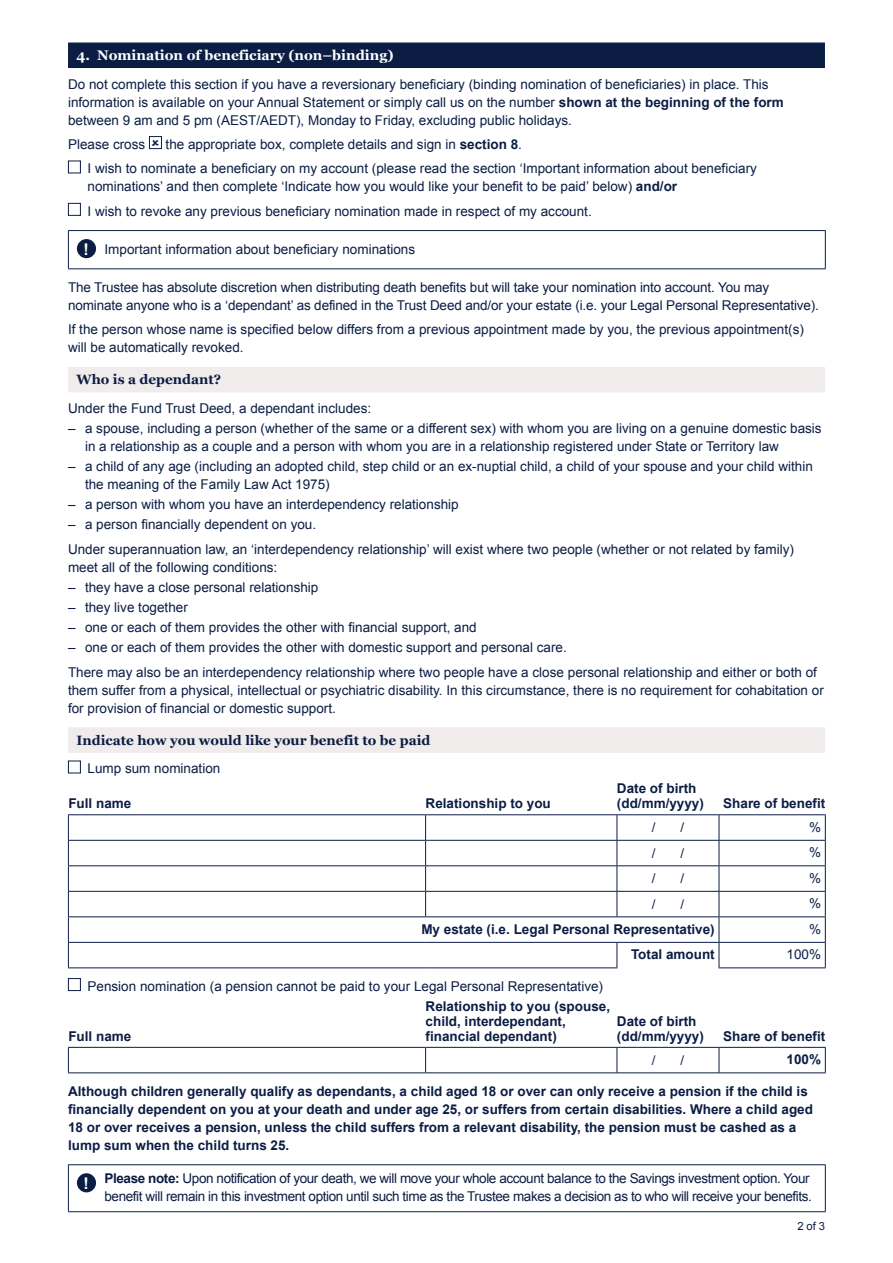
<style>
.page{position:relative;width:893px;height:1263px;background:#fff}
.page>*{position:absolute;margin:0;border:0;box-sizing:border-box;transform-origin:0 0}
.Symbol{font:700 16.2px "Arial";color:#fff}
.Section_heading_L1{font:700 13.8px "Georgia";color:#fff}
.Body_copy{font:13.5px/18px "Arial";color:#0c1d44}
.Body_copy_bold{font:700 13.5px/18px "Arial";color:#0c1d44}
.Body_copy-2{font:13.5px/18px "Arial";letter-spacing:-.03em;color:#0c1d44}
.Field_heading{font:700 13.5px/15px "Arial";color:#0c1d44}
.Section_subheading_L2{font:700 13.5px "Georgia";color:#0c1d44}
.Field_copy{font:700 13.5px "Arial";color:#0c1d44}
.Field_date_slashes{font:13.5px "Arial";color:#0c1d44}
.Field_copy-2{font:13.5px "Arial";color:#0c1d44}
.t1{font:11.25px "Arial";color:#0c1d44}
.s1{font-weight:700}
</style>
<div class="page">
<div style="left:68px;top:43px;width:757px;height:25px;background:#0c1d44"></div>
<div style="left:68px;top:367px;width:757px;height:25px;background:#f0eceb"></div>
<div style="left:68px;top:727px;width:757px;height:26px;background:#f0eceb"></div>
<div style="left:149px;top:136px;width:13px;height:13px;border:1px solid #0c1d44"></div>
<div style="left:68px;top:161px;width:13px;height:12px;border:1px solid #0c1d44"></div>
<div style="left:68px;top:203px;width:13px;height:13px;border:1px solid #0c1d44"></div>
<svg style="left:68px;top:230px;width:28px;height:1px"></svg>
<hr style="left:68px;top:231px;width:1px;height:37px;background:#0c1d44">
<svg style="left:68px;top:268px;width:28px;height:1px"></svg>
<hr style="left:96px;top:230px;width:730px;height:1px;background:#0c1d44">
<hr style="left:825px;top:231px;width:1px;height:37px;background:#0c1d44">
<hr style="left:96px;top:268px;width:730px;height:1px;background:#0c1d44">
<div style="left:77px;top:239px;width:19px;height:19px;background:#0c1d44;border-radius:50%"></div>
<div style="left:68px;top:761px;width:13px;height:12px;border:1px solid #0c1d44"></div>
<hr style="left:68px;top:967px;width:358px;height:1px;background:#0c1d44">
<hr style="left:426px;top:967px;width:191px;height:1px;background:#0c1d44">
<hr style="left:719px;top:967px;width:107px;height:1px;background:#0c1d44">
<hr style="left:68px;top:814px;width:358px;height:1px;background:#0c1d44">
<hr style="left:426px;top:814px;width:191px;height:1px;background:#0c1d44">
<hr style="left:719px;top:814px;width:107px;height:1px;background:#0c1d44">
<svg style="left:68px;top:815px;width:758px;height:152px"></svg>
<hr style="left:617px;top:814px;width:102px;height:1px;background:#0c1d44">
<hr style="left:617px;top:840px;width:102px;height:1px;background:#0c1d44">
<hr style="left:617px;top:865px;width:102px;height:1px;background:#0c1d44">
<hr style="left:617px;top:891px;width:102px;height:1px;background:#0c1d44">
<div style="left:68px;top:978px;width:13px;height:13px;border:1px solid #0c1d44"></div>
<svg style="left:425px;top:1048px;width:1px;height:24px"></svg>
<svg style="left:617px;top:1048px;width:1px;height:24px"></svg>
<svg style="left:719px;top:1048px;width:1px;height:24px"></svg>
<svg style="left:68px;top:1048px;width:1px;height:24px"></svg>
<svg style="left:825px;top:1048px;width:1px;height:24px"></svg>
<hr style="left:68px;top:1072px;width:358px;height:1px;background:#0c1d44">
<hr style="left:426px;top:1072px;width:191px;height:1px;background:#0c1d44">
<hr style="left:617px;top:1072px;width:102px;height:1px;background:#0c1d44">
<hr style="left:719px;top:1072px;width:107px;height:1px;background:#0c1d44">
<hr style="left:68px;top:1047px;width:358px;height:1px;background:#0c1d44">
<hr style="left:426px;top:1047px;width:191px;height:1px;background:#0c1d44">
<hr style="left:617px;top:1047px;width:102px;height:1px;background:#0c1d44">
<hr style="left:719px;top:1047px;width:107px;height:1px;background:#0c1d44">
<svg style="left:68px;top:1164px;width:28px;height:1px"></svg>
<hr style="left:68px;top:1165px;width:1px;height:46px;background:#0c1d44">
<svg style="left:68px;top:1211px;width:28px;height:1px"></svg>
<hr style="left:96px;top:1164px;width:730px;height:1px;background:#0c1d44">
<hr style="left:825px;top:1165px;width:1px;height:46px;background:#0c1d44">
<hr style="left:96px;top:1211px;width:730px;height:1px;background:#0c1d44">
<div style="left:77px;top:1173px;width:19px;height:19px;background:#0c1d44;border-radius:50%"></div>
<p class="Section_heading_L1" style="left:77px;top:45px;width:319px">4. Nomination of beneficiary (non–binding)</p>
<p class="Body_copy" style="left:68px;top:75px;width:717px">Do not complete this section if you have a reversionary beneficiary (binding nomination of beneficiaries) in place. This information is available on your Annual Statement or simply call us on the number <span class="s1">shown at the beginning of the form </span>between 9 am and 5 pm (AEST/AEDT), Monday to Friday, excluding public holidays.</p>
<p class="Body_copy" style="left:68px;top:135px;width:79px">Please cross</p>
<p class="Body_copy" style="left:166px;top:135px;width:358px">the appropriate box, complete details and sign in <span class="s1">section 8</span>.</p>
<p class="Body_copy" style="left:88px;top:160px;width:671px">I wish to nominate a beneficiary on my account (please read the section ‘Important information about beneficiary nominations’ and then complete ‘Indicate how you would like your benefit to be paid’ below) <span class="s1">and/or</span></p>
<p class="Body_copy" style="left:88px;top:202px;width:506px">I wish to revoke any previous beneficiary nomination made in respect of my account.</p>
<p class="Symbol" style="left:84px;top:238px;width:7px">!</p>
<p class="Body_copy" style="left:105px;top:240px;width:312px">Important information about beneficiary nominations</p>
<p class="Body_copy" style="left:68px;top:278px;width:752px">The Trustee has absolute discretion when distributing death benefits but will take your nomination into account. You may nominate anyone who is a ‘dependant’ as defined in the Trust Deed and/or your estate (i.e. your Legal Personal Representative).</p>
<p class="Body_copy" style="left:68px;top:321px;width:737px">If the person whose name is specified below differs from a previous appointment made by you, the previous appointment(s) will be automatically revoked.</p>
<p class="Section_subheading_L2" style="left:77px;top:369px;width:146px">Who is a dependant?</p>
<p class="Body_copy" style="left:68px;top:399px;width:305px">Under the Fund Trust Deed, a dependant includes:</p>
<p class="Body_copy" style="left:85px;top:419px;width:738px;text-indent:-17px">– a spouse, including a person (whether of the same or a different sex) with whom you are living on a genuine domestic basis in a relationship as a couple and a person with whom you are in a relationship registered under State or Territory law</p>
<p class="Body_copy" style="left:85px;top:458px;width:729px;text-indent:-17px">– a child of any age (including an adopted child, step child or an ex-nuptial child, a child of your spouse and your child within the meaning of the Family Law Act 1975)</p>
<p class="Body_copy" style="left:68px;top:496px;width:392px">– a person with whom you have an interdependency relationship</p>
<p class="Body_copy" style="left:68px;top:516px;width:250px">– a person financially dependent on you.</p>
<p class="Body_copy" style="left:68px;top:540px;width:727px">Under superannuation law, an ‘interdependency relationship’ will exist where two people (whether or not related by family) meet all of the following conditions:</p>
<p class="Body_copy" style="left:68px;top:578px;width:252px">– they have a close personal relationship</p>
<p class="Body_copy" style="left:68px;top:598px;width:121px">– they live together</p>
<p class="Body_copy" style="left:68px;top:619px;width:410px">– one or each of them provides the other with financial support, and</p>
<p class="Body_copy" style="left:68px;top:639px;width:500px">– one or each of them provides the other with domestic support and personal care.</p>
<p class="Body_copy" style="left:68px;top:663px;width:757px">There may also be an interdependency relationship where two people have a close personal relationship and either or both of them suffer from a physical, intellectual or psychiatric disability. In this circumstance, there is no requirement for cohabitation or for provision of financial or domestic support.</p>
<p class="Section_subheading_L2" style="left:77px;top:730px;width:355px">Indicate how you would like your benefit to be paid</p>
<p class="Body_copy" style="left:88px;top:760px;width:134px">Lump sum nomination</p>
<p class="Field_heading" style="left:68px;top:797px;width:65px">Full name</p>
<p class="Field_heading" style="left:426px;top:797px;width:127px">Relationship to you</p>
<p class="Field_heading" style="left:617px;top:782px;width:89px">Date of birth (dd/mm/yyyy)</p>
<p class="Field_heading" style="left:723px;top:797px;width:104px">Share of benefit</p>
<p class="Field_date_slashes" style="left:652px;top:819px;width:5px">/</p>
<p class="Field_date_slashes" style="left:680px;top:819px;width:5px">/</p>
<p class="Field_copy-2" style="left:809px;top:818px;width:14px">%</p>
<p class="Field_date_slashes" style="left:652px;top:844px;width:5px">/</p>
<p class="Field_date_slashes" style="left:680px;top:844px;width:5px">/</p>
<p class="Field_copy-2" style="left:809px;top:844px;width:14px">%</p>
<p class="Field_date_slashes" style="left:652px;top:870px;width:5px">/</p>
<p class="Field_date_slashes" style="left:680px;top:870px;width:5px">/</p>
<p class="Field_copy-2" style="left:809px;top:869px;width:14px">%</p>
<p class="Field_date_slashes" style="left:652px;top:895px;width:5px">/</p>
<p class="Field_date_slashes" style="left:680px;top:895px;width:5px">/</p>
<p class="Field_copy-2" style="left:809px;top:895px;width:14px">%</p>
<p class="Field_copy" style="left:421px;top:920px;width:295px">My estate (i.e. Legal Personal Representative)</p>
<p class="Field_copy-2" style="left:809px;top:920px;width:14px">%</p>
<p class="Field_copy" style="left:631px;top:946px;width:85px">Total amount</p>
<p class="Field_copy-2" style="left:786px;top:946px;width:36px">100%</p>
<p class="Body_copy" style="left:88px;top:977px;width:517px">Pension nomination (a pension cannot be paid to your Legal Personal Representative)</p>
<p class="Field_heading" style="left:68px;top:1029px;width:65px">Full name</p>
<p class="Field_heading" style="left:426px;top:999px;width:186px">Relationship to you (spouse, child, interdependant, financial dependant)</p>
<p class="Field_heading" style="left:617px;top:1014px;width:89px">Date of birth (dd/mm/yyyy)</p>
<p class="Field_heading" style="left:723px;top:1029px;width:104px">Share of benefit</p>
<p class="Field_date_slashes" style="left:652px;top:1051px;width:5px">/</p>
<p class="Field_date_slashes" style="left:680px;top:1051px;width:5px">/</p>
<p class="Field_copy" style="left:786px;top:1051px;width:36px">100%</p>
<p class="Body_copy_bold" style="left:68px;top:1083px;width:746px">Although children generally qualify as dependants, a child aged 18 or over can only receive a pension if the child is financially dependent on you at your death and under age 25, or suffers from certain disabilities. Where a child aged 18 or over receives a pension, unless the child suffers from a relevant disability, the pension must be cashed as a lump sum when the child turns 25.</p>
<p class="Symbol" style="left:84px;top:1172px;width:7px">!</p>
<p class="Body_copy-2" style="left:105px;top:1169px;width:709px"><span class="s1">Please note:</span> Upon notification of your death, we will move your whole account balance to the Savings investment option. Your benefit will remain in this investment option until such time as the Trustee makes a decision as to who will receive your benefits.</p>
<p class="t1" style="left:797px;top:1219px;width:29px">2 of 3</p>
</div>
